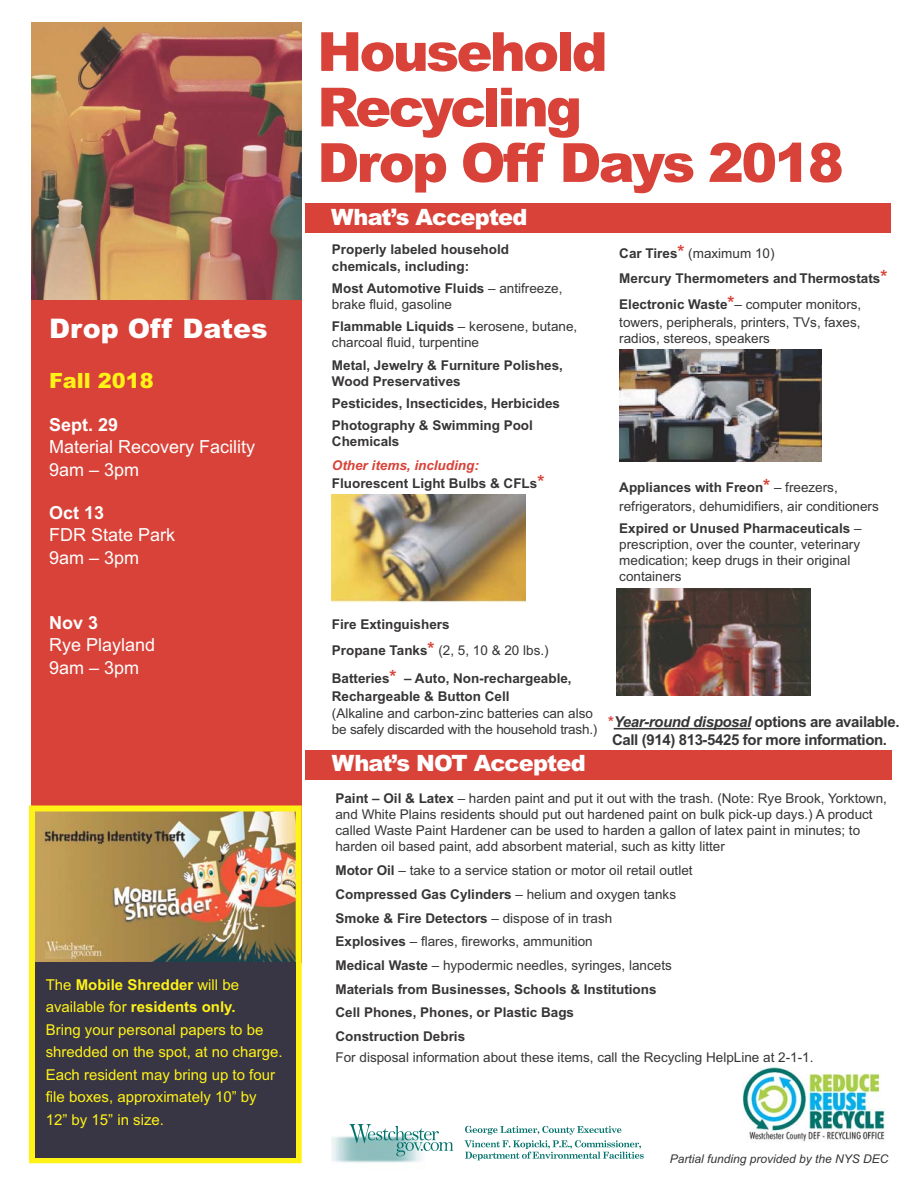
<style>
.page{position:relative;width:918px;height:1188px;background:#fff}
.page>*{position:absolute;margin:0;border:0;box-sizing:border-box;transform-origin:0 0}
.t1{font:900 54px/55.5px "Arial";letter-spacing:-.05em;color:#d84238}
.t2{font:900 27px "Arial";color:#fff}
.t3{font:900 22.5px "Arial";letter-spacing:-.035em;color:#fff}
.t4{font:900 21px "Arial";color:#fff217}
.t5{font:18px/22.5px "Arial";color:#fff}
.t6{font:700 18px "Arial";color:#fff}
.t7{font:15px/22.5px "Arial";color:#fff217}
.t8{font:700 15px/18px "Arial";letter-spacing:-.025em;color:#373535}
.t9{font:13.5px/16.2px "Arial";color:#373535}
.t10{font:700 13.5px/23.7px "Arial";color:#373535}
.t11{font:italic 12px "Arial";color:#373535}
.s1{font-weight:700}
.s2{font-style:italic;color:#d84238}
.s3{font-size:18px;color:#d84238}
.s4{font-weight:400}
.s5{font-weight:700;font-size:18px;color:#d84238}
.s6{color:#d84238}
.s7{font-style:italic}
</style>
<div class="page">
<img style="left:32px;top:22px;width:270px;height:279px">
<div style="left:305px;top:203px;width:586px;height:30px;background:#d84238"></div>
<div style="left:32px;top:301px;width:270px;height:662px;background:#d84238"></div>
<div style="left:305px;top:751px;width:587px;height:29px;background:#d84238"></div>
<img style="left:742px;top:1068px;width:144px;height:74px">
<svg style="left:349px;top:1124px;width:104px;height:32px"></svg>
<svg style="left:465px;top:1126px;width:179px;height:34px"></svg>
<img style="left:36px;top:813px;width:259px;height:149px">
<div style="left:29px;top:806px;width:273px;height:357px;border:6px solid #fff217"></div>
<div style="left:35px;top:962px;width:261px;height:196px;background:#383645"></div>
<img style="left:331px;top:494px;width:195px;height:108px">
<img style="left:620px;top:349px;width:202px;height:113px">
<img style="left:617px;top:588px;width:194px;height:108px">
<hr style="left:614px;top:728px;width:137px;height:1px;background:#373535">
<h2 class="t2" style="left:49px;top:319px;width:220px">Drop Off Dates</h2>
<h3 class="t4" style="left:49px;top:373px;width:106px">Fall 2018</h3>
<h3 class="t6" style="left:49px;top:418px;width:71px">Sept. 29</h3>
<h3 class="t5" style="left:49px;top:438px;width:208px">Material Recovery Facility<br>9am – 3pm</h3>
<h3 class="t6" style="left:49px;top:506px;width:57px">Oct 13</h3>
<h3 class="t5" style="left:49px;top:525px;width:128px">FDR State Park<br>9am – 3pm</h3>
<h3 class="t6" style="left:49px;top:616px;width:51px">Nov 3</h3>
<h3 class="t5" style="left:49px;top:635px;width:108px">Rye Playland<br>9am – 3pm</h3>
<p class="t7" style="left:46px;top:975px;width:238px">The <span class="s1">Mobile Shredder</span> will be available for <span class="s1">residents only.<br></span>Bring your personal papers to be shredded on the spot, at no charge.<br>Each resident may bring up to four file boxes, approximately 10” by<br>12” by 15” in size.</p>
<h1 class="t1" style="left:317px;top:30px;width:528px">Household<br>Recycling<br>Drop Off Days 2018</h1>
<h3 class="t3" style="left:331px;top:209px;width:198px">What’s Accepted</h3>
<p class="t10" style="left:332px;top:243px;width:179px;line-height:16.2px">Properly labeled household chemicals, including:</p>
<p class="t9" style="left:332px;top:281px;width:232px"><span class="s1">Most Automotive Fluids</span> – antifreeze, brake fluid, gasoline</p>
<p class="t9" style="left:332px;top:320px;width:247px"><span class="s1">Flammable Liquids</span> – kerosene, butane, charcoal fluid, turpentine</p>
<p class="t10" style="left:332px;top:358px;width:233px;line-height:16.2px">Metal, Jewelry &amp; Furniture Polishes,<br>Wood Preservatives</p>
<p class="t10" style="left:332px;top:393px;width:230px;line-height:22.2px">Pesticides, Insecticides, Herbicides<br>Photography &amp; Swimming Pool</p>
<p class="t10" style="left:332px;top:431px;width:69px">Chemicals</p>
<p class="t10" style="left:332px;top:458px;width:214px;line-height:18px"><span class="s2">Other items, including:<br></span>Fluorescent Light Bulbs &amp; CFLs<span class="s3">*</span></p>
<p class="t10" style="left:619px;top:242px;width:270px;line-height:25.5px">Car Tires<span class="s3">*</span> <span class="s4">(maximum 10)<br></span>Mercury Thermometers and Thermostats<span class="s3">*<br></span>Electronic Waste<span class="s3">*</span><span class="s4">– computer monitors,</span></p>
<p class="t9" style="left:619px;top:315px;width:243px">towers, peripherals, printers, TVs, faxes, radios, stereos, speakers</p>
<p class="t9" style="left:619px;top:480px;width:261px;line-height:18.3px"><span class="s1">Appliances with Freon</span><span class="s5">*</span> – freezers, refrigerators, dehumidifiers, air conditioners</p>
<p class="t9" style="left:619px;top:521px;width:244px"><span class="s1">Expired or Unused Pharmaceuticals</span> – prescription, over the counter, veterinary medication; keep drugs in their original containers</p>
<p class="t10" style="left:332px;top:613px;width:218px;line-height:25.5px">Fire Extinguishers<br>Propane Tanks<span class="s3">*</span> <span class="s4">(2, 5, 10 &amp; 20 lbs.)</span></p>
<p class="t10" style="left:332px;top:671px;width:241px;line-height:18.3px">Batteries<span class="s3">*</span> – Auto, Non-rechargeable,<br>Rechargeable &amp; Button Cell</p>
<p class="t9" style="left:332px;top:706px;width:267px">(Alkaline and carbon-zinc batteries can also be safely discarded with the household trash.)</p>
<h3 class="t3" style="left:332px;top:755px;width:255px">What’s NOT Accepted</h3>
<p class="t8" style="left:608px;top:714px;width:293px"><span class="s6">*</span><span class="s7">Year-round disposal</span> options are available.<br>Call (914) 813-5425 for more information.</p>
<p class="t9" style="left:335px;top:791px;width:553px"><span class="s1">Paint – Oil &amp; Latex</span> – harden paint and put it out with the trash. (Note: Rye Brook, Yorktown, and White Plains residents should put out hardened paint on bulk pick-up days.) A product called Waste Paint Hardener can be used to harden a gallon of latex paint in minutes; to harden oil based paint, add absorbent material, such as kitty litter</p>
<p class="t10" style="left:335px;top:860px;width:359px">Motor Oil <span class="s4">– take to a service station or motor oil retail outlet </span>Compressed Gas Cylinders <span class="s4">– helium and oxygen tanks </span>Smoke &amp; Fire Detectors <span class="s4">– dispose of in trash<br></span>Explosives <span class="s4">– flares, fireworks, ammunition<br></span>Medical Waste <span class="s4">– hypodermic needles, syringes, lancets </span>Materials from Businesses, Schools &amp; Institutions<br>Cell Phones, Phones, or Plastic Bags<br>Construction Debris</p>
<p class="t9" style="left:336px;top:1050px;width:479px">For disposal information about these items, call the Recycling HelpLine at 2-1-1.</p>
<p class="t11" style="left:670px;top:1154px;width:220px">Partial funding provided by the NYS DEC</p>
</div>
